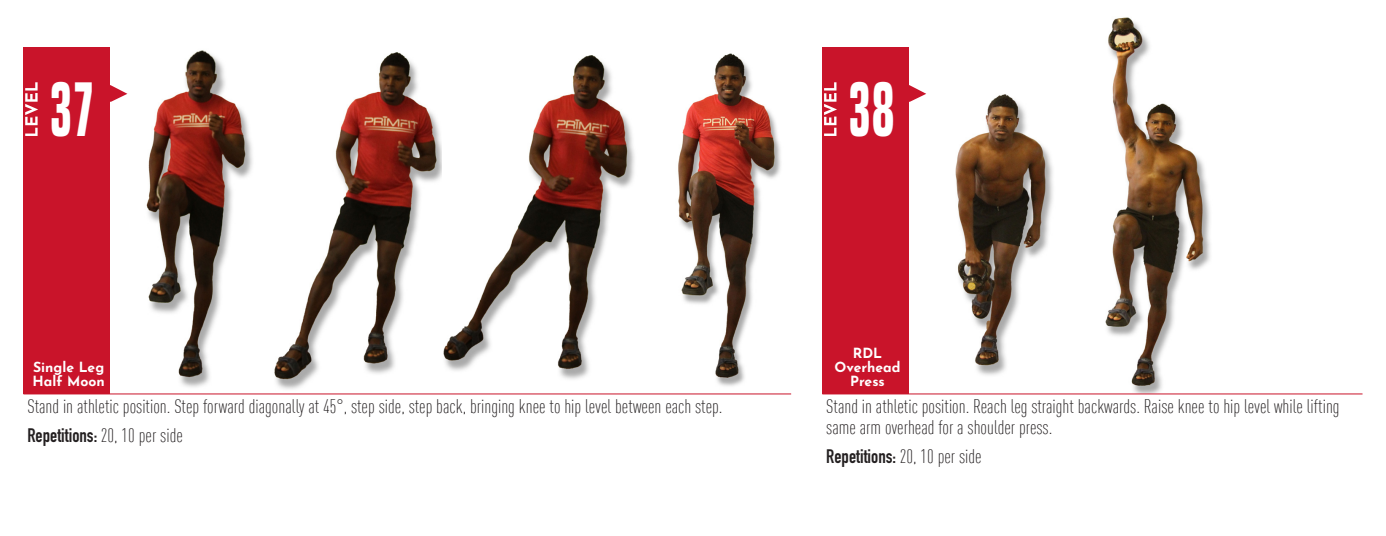
<style>
.page{position:relative;width:1386px;height:536px;background:#fff}
.page>*{position:absolute;margin:0;border:0;box-sizing:border-box;transform-origin:0 0}
.Number{font:80.33px "Eurostile Con Hea";color:#fff;scale:.61 1}
.Instruction{font:300 condensed 19.25px/21px "DIN Pro";color:#231f20}
.Instruction-2{font:700 19.25px "DIN Condensed";color:#231f20}
.Box_Title{font:700 14px/14px "Josefin Sans";color:#fff}
.s1{font-family:"DIN Pro";font-weight:300;font-stretch:condensed}
</style>
<div class="page">
<img style="left:955px;top:94px;width:98px;height:281px">
<img style="left:127px;top:50px;width:126px;height:337px">
<img style="left:274px;top:52px;width:168px;height:337px">
<img style="left:1105px;top:17px;width:105px;height:376px">
<img style="left:678px;top:53px;width:103px;height:333px">
<img style="left:443px;top:55px;width:192px;height:324px">
<hr style="left:23px;top:393px;width:768px;height:1px;background:#c9142a">
<div style="left:24px;top:47px;width:86px;height:347px;background:#c9142a"></div>
<svg style="left:25px;top:82px;width:13px;height:54px"></svg>
<svg style="left:110px;top:85px;width:17px;height:17px"></svg>
<hr style="left:822px;top:393px;width:541px;height:1px;background:#c9142a">
<div style="left:822px;top:47px;width:87px;height:347px;background:#c9142a"></div>
<svg style="left:824px;top:82px;width:13px;height:54px"></svg>
<svg style="left:909px;top:85px;width:17px;height:17px"></svg>
<p class="Number" style="left:50px;top:51px;width:76px">37</p>
<p class="Box_Title" style="left:33px;top:358px;width:74px">Single Leg<br>Half Moon</p>
<p class="Instruction" style="left:27px;top:394px;width:697px">Stand in athletic position. Step forward diagonally at 45°, step side, step back, bringing knee to hip level between each step.</p>
<p class="Instruction-2" style="left:27px;top:421px;width:157px">Repetitions: <span class="s1">20, 10 per side</span></p>
<p class="Number" style="left:849px;top:51px;width:76px">38</p>
<p class="Box_Title" style="left:835px;top:344px;width:68px;text-align:center">RDL<br>Overhead<br>Press</p>
<p class="Instruction" style="left:826px;top:394px;width:515px">Stand in athletic position. Reach leg straight backwards. Raise knee to hip level while lifting same arm overhead for a shoulder press.</p>
<p class="Instruction-2" style="left:826px;top:442px;width:157px">Repetitions: <span class="s1">20, 10 per side</span></p>
</div>
